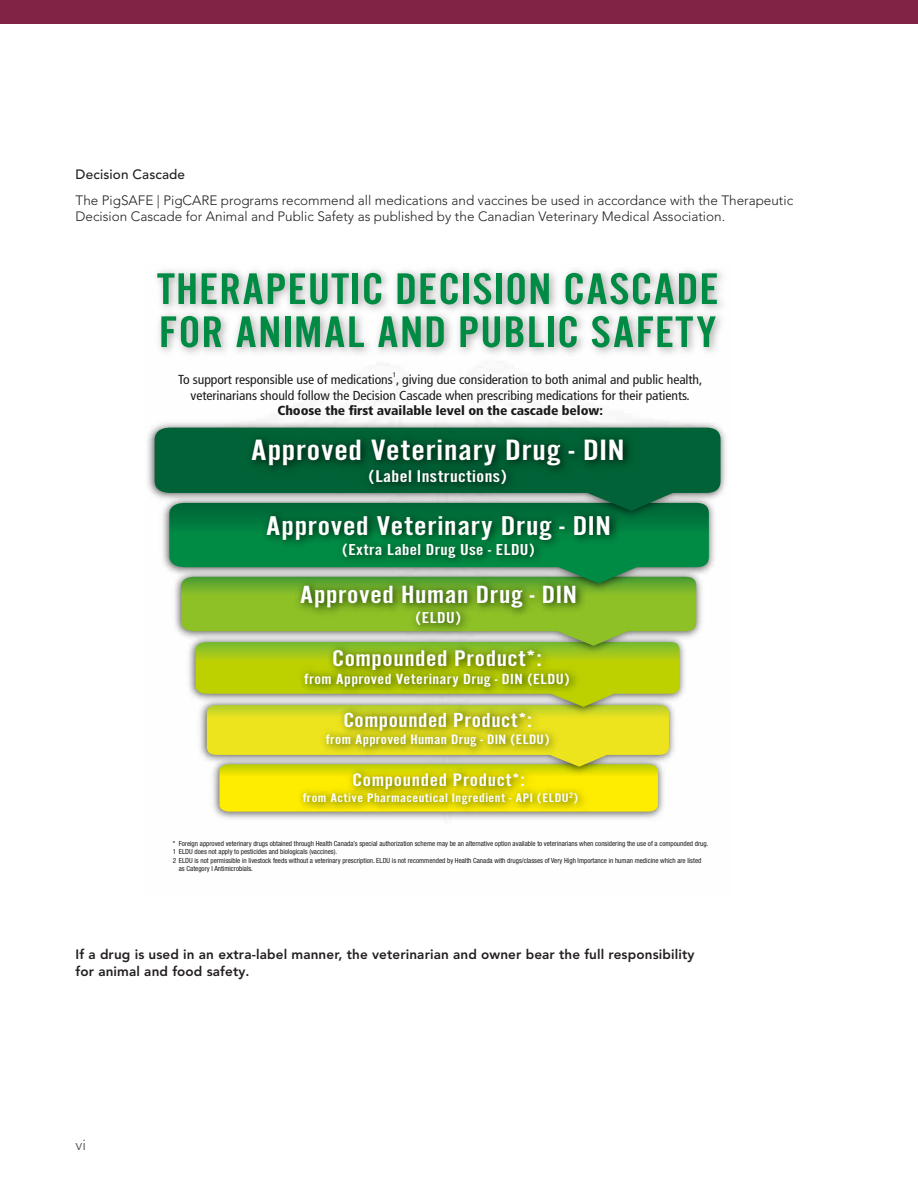
<style>
.page{position:relative;width:918px;height:1188px;background:#fff}
.page>*{position:absolute;margin:0;border:0;box-sizing:border-box;transform-origin:0 0}
.t1{font:45.9px/43px "Alternate Gothic No 2 D";letter-spacing:.02em;color:#008b44;scale:1.19 1}
.t2{font:30.6px "Alternate Gothic No 2 D";letter-spacing:.02em;color:#fff;scale:1.3 1}
.t3{font:28.2px "Alternate Gothic No 2 D";letter-spacing:.02em;color:#fff;scale:1.3 1}
.t4{font:25.8px "Alternate Gothic No 2 D";letter-spacing:.02em;color:#fff;scale:1.3 1}
.t5{font:23.55px "Alternate Gothic No 2 D";letter-spacing:.02em;color:#fff;scale:1.3 1}
.t6{font:21.15px "Alternate Gothic No 2 D";letter-spacing:.02em;color:#fff;scale:1.3 1}
.t7{font:18.75px "Alternate Gothic No 2 D";letter-spacing:.03em;color:#fff;scale:1.3 1}
.t8{font:17.7px "Alternate Gothic No 2 D";letter-spacing:.02em;color:#fff;scale:1.3 1}
.t9{font:16.5px "Alternate Gothic No 2 D";letter-spacing:.02em;color:#fff;scale:1.3 1}
.t10{font:15.3px "Alternate Gothic No 2 D";letter-spacing:.02em;color:#fff;scale:1.3 1}
.t11{font:300 15px "Avenir LT Pro";color:#3e484c}
.t12{font:14.1px "Alternate Gothic No 2 D";letter-spacing:.02em;color:#fff;scale:1.3 1}
.Body{font:300 13.5px/16.5px "Avenir LT Pro";color:#231f20}
.Body-2{font:800 13.5px/16.5px "Avenir LT Pro";letter-spacing:.01em;color:#231f20}
.Body_Sub_Head{font:500 13.5px "Avenir LT Pro";letter-spacing:.01em;color:#231f20}
.t13{font:condensed 13.05px/15.6px "Frutiger LT Std";letter-spacing:-.005em;color:#1c1b1a;text-align:center;scale:1.05 1}
.t14{font:12.9px "Alternate Gothic No 2 D";letter-spacing:.03em;color:#fff;scale:1.3 1}
.t15{font:condensed 7.05px "Helvetica Neue LT Std";color:#1c1b1a}
.t16{font:condensed 6.75px "Frutiger LT Std";color:#1c1b1a;scale:1.05 1}
.s1{font-weight:900}
</style>
<div class="page">
<div style="left:0;top:0;width:918px;height:24px;background:#812345"></div>
<img style="left:212px;top:770px;width:452px;height:50px">
<img style="left:199px;top:704px;width:476px;height:66px">
<img style="left:188px;top:645px;width:497px;height:59px">
<img style="left:174px;top:579px;width:528px;height:66px">
<img style="left:161px;top:506px;width:556px;height:73px">
<img style="left:145px;top:424px;width:583px;height:82px">
<p class="Body_Sub_Head" style="left:76px;top:166px;width:111px">Decision Cascade</p>
<p class="Body" style="left:76px;top:192px;width:719px">The PigSAFE | PigCARE programs recommend all medications and vaccines be used in accordance with the Therapeutic<br>Decision Cascade for Animal and Public Safety as published by the Canadian Veterinary Medical Association.</p>
<p class="t1" style="left:157px;top:267px;width:473px">THERAPEUTIC DECISION CASCADE<br>FOR ANIMAL AND PUBLIC SAFETY</p>
<p class="t16" style="left:393px;top:371px;width:5px">1</p>
<p class="t13" style="left:191px;top:387px;width:477px">veterinarians should follow the Decision Cascade when prescribing medications for their patients.<br><span class="s1">Choose the first available level on the cascade below:</span></p>
<p class="t13" style="left:178px;top:372px;width:501px">To support responsible use of medications , giving due consideration to both animal and public health,</p>
<p class="t2" style="left:251px;top:435px;width:289px">Approved Veterinary Drug - DIN</p>
<p class="t8" style="left:368px;top:467px;width:108px">(Label Instructions)</p>
<p class="t3" style="left:266px;top:511px;width:267px">Approved Veterinary Drug - DIN</p>
<p class="t9" style="left:342px;top:541px;width:150px">(Extra Label Drug Use - ELDU)</p>
<p class="t4" style="left:300px;top:581px;width:215px">Approved Human Drug - DIN</p>
<p class="t9" style="left:415px;top:609px;width:37px">(ELDU)</p>
<p class="t5" style="left:332px;top:647px;width:163px">Compounded Product*:</p>
<p class="t10" style="left:304px;top:671px;width:206px">from Approved Veterinary Drug - DIN (ELDU)</p>
<p class="t6" style="left:343px;top:709px;width:147px">Compounded Product*:</p>
<p class="t12" style="left:326px;top:732px;width:174px">from Approved Human Drug - DIN (ELDU)</p>
<p class="t7" style="left:353px;top:771px;width:134px">Compounded Product*:</p>
<p class="t14" style="left:303px;top:791px;width:214px">from Active Pharmaceutical Ingredient - API (ELDU<sup>2</sup>)</p>
<p class="t15" style="left:173px;top:840px;width:537px">* Foreign approved veterinary drugs obtained through Health Canada’s special authorization scheme may be an alternative option available to veterinarians when considering the use of a compounded drug.</p>
<p class="t15" style="left:173px;top:848px;width:166px">1 ELDU does not apply to pesticides and biologicals (vaccines).</p>
<p class="t15" style="left:173px;top:856px;width:530px">2 ELDU is not permissible in livestock feeds without a veterinary prescription. ELDU is not recommended by Health Canada with drugs/classes of Very High Importance in human medicine which are listed</p>
<p class="t15" style="left:179px;top:864px;width:76px">as Category I Antimicrobials.</p>
<p class="Body-2" style="left:76px;top:947px;width:620px">If a drug is used in an extra-label manner, the veterinarian and owner bear the full responsibility for animal and food safety.</p>
<h3 class="t11" style="left:76px;top:1136px;width:12px">vi</h3>
</div>
